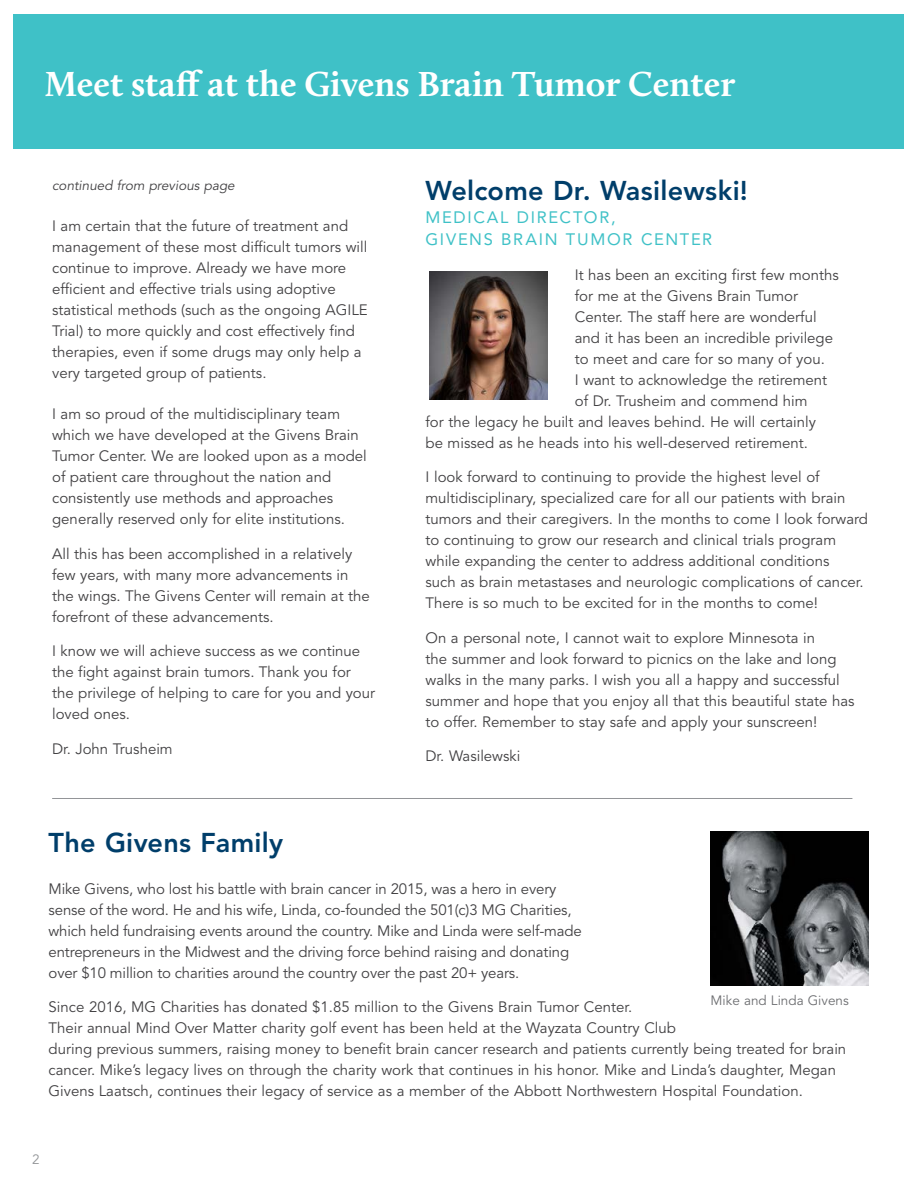
<style>
.page{position:relative;width:918px;height:1188px;background:#fff}
.page>*{position:absolute;margin:0;border:0;box-sizing:border-box;transform-origin:0 0}
.t1{font:700 36px "Calluna";color:#fff}
.t2{font:800 27px "Avenir LT Std";letter-spacing:.01em;color:#003e6a}
.t3{font:16.5px/22.5px "Avenir LT Std";letter-spacing:.1em;color:#3fc1c7}
.t4{font:15px/21px "Avenir LT Std";color:#414042}
.t5{font:italic 13.5px "Avenir LT Std";color:#414042}
.t6{font:13.5px "Avenir LT Std";color:#6d6e71}
.t7{font:13.5px "Avenir LT Std";color:#939598}
</style>
<div class="page">
<img style="left:711px;top:832px;width:157px;height:154px">
<div style="left:14px;top:14px;width:890px;height:135px;background:#3fc1c7"></div>
<img style="left:429px;top:272px;width:118px;height:127px">
<hr style="left:52px;top:798px;width:800px;height:1px;background:#939598">
<h1 class="t1" style="left:44px;top:62px;width:692px">Meet staff at the Givens Brain Tumor Center</h1>
<p class="t5" style="left:52px;top:177px;width:184px">continued from previous page</p>
<p class="t4" style="left:52px;top:216px;width:317px">I am certain that the future of treatment and management of these most difficult tumors will continue to improve. Already we have more efficient and effective trials using adoptive statistical methods (such as the ongoing AGILE Trial) to more quickly and cost effectively find therapies, even if some drugs may only help a very targeted group of patients.</p>
<p class="t4" style="left:52px;top:404px;width:316px">I am so proud of the multidisciplinary team which we have developed at the Givens Brain Tumor Center. We are looked upon as a model of patient care throughout the nation and consistently use methods and approaches generally reserved only for elite institutions.</p>
<p class="t4" style="left:52px;top:544px;width:319px">All this has been accomplished in a relatively few years, with many more advancements in the wings. The Givens Center will remain at the forefront of these advancements.</p>
<p class="t4" style="left:52px;top:641px;width:324px">I know we will achieve success as we continue the fight against brain tumors. Thank you for the privilege of helping to care for you and your loved ones.</p>
<p class="t4" style="left:52px;top:739px;width:122px">Dr. John Trusheim</p>
<h2 class="t2" style="left:426px;top:175px;width:324px">Welcome Dr. Wasilewski!</h2>
<p class="t3" style="left:426px;top:206px;width:288px">MEDICAL DIRECTOR,<br>GIVENS BRAIN TUMOR CENTER</p>
<p class="t4" style="left:575px;top:264px;width:266px">It has been an exciting first few months</p>
<p class="t4" style="left:575px;top:285px;width:225px">for me at the Givens Brain Tumor</p>
<p class="t4" style="left:575px;top:306px;width:243px">Center. The staff here are wonderful</p>
<p class="t4" style="left:575px;top:327px;width:260px">and it has been an incredible privilege</p>
<p class="t4" style="left:575px;top:348px;width:252px">to meet and care for so many of you.</p>
<p class="t4" style="left:575px;top:369px;width:254px">I want to acknowledge the retirement</p>
<p class="t4" style="left:575px;top:390px;width:234px">of Dr. Trusheim and commend him</p>
<p class="t4" style="left:426px;top:411px;width:392px">for the legacy he built and leaves behind. He will certainly</p>
<p class="t4" style="left:426px;top:432px;width:384px">be missed as he heads into his well-deserved retirement.</p>
<p class="t4" style="left:426px;top:467px;width:444px">I look forward to continuing to provide the highest level of multidisciplinary, specialized care for all our patients with brain tumors and their caregivers. In the months to come I look forward to continuing to grow our research and clinical trials program while expanding the center to address additional conditions<br>such as brain metastases and neurologic complications of cancer.<br>There is so much to be excited for in the months to come!</p>
<p class="t4" style="left:426px;top:627px;width:431px">On a personal note, I cannot wait to explore Minnesota in<br>the summer and look forward to picnics on the lake and long walks in the many parks. I wish you all a happy and successful summer and hope that you enjoy all that this beautiful state has to offer. Remember to stay safe and apply your sunscreen!</p>
<p class="t4" style="left:426px;top:746px;width:96px">Dr. Wasilewski</p>
<h2 class="t2" style="left:49px;top:827px;width:236px">The Givens Family</h2>
<p class="t4" style="left:49px;top:878px;width:535px">Mike Givens, who lost his battle with brain cancer in 2015, was a hero in every sense of the word. He and his wife, Linda, co-founded the 501(c)3 MG Charities, which held fundraising events around the country. Mike and Linda were self-made entrepreneurs in the Midwest and the driving force behind raising and donating over $10 million to charities around the country over the past 20+ years.</p>
<p class="t4" style="left:49px;top:997px;width:799px">Since 2016, MG Charities has donated $1.85 million to the Givens Brain Tumor Center.<br>Their annual Mind Over Matter charity golf event has been held at the Wayzata Country Club<br>during previous summers, raising money to benefit brain cancer research and patients currently being treated for brain cancer. Mike’s legacy lives on through the charity work that continues in his honor. Mike and Linda’s daughter, Megan Givens Laatsch, continues their legacy of service as a member of the Abbott Northwestern Hospital Foundation.</p>
<p class="t6" style="left:711px;top:993px;width:140px">Mike and Linda Givens</p>
<p class="t7" style="left:32px;top:1152px;width:9px">2</p>
</div>
